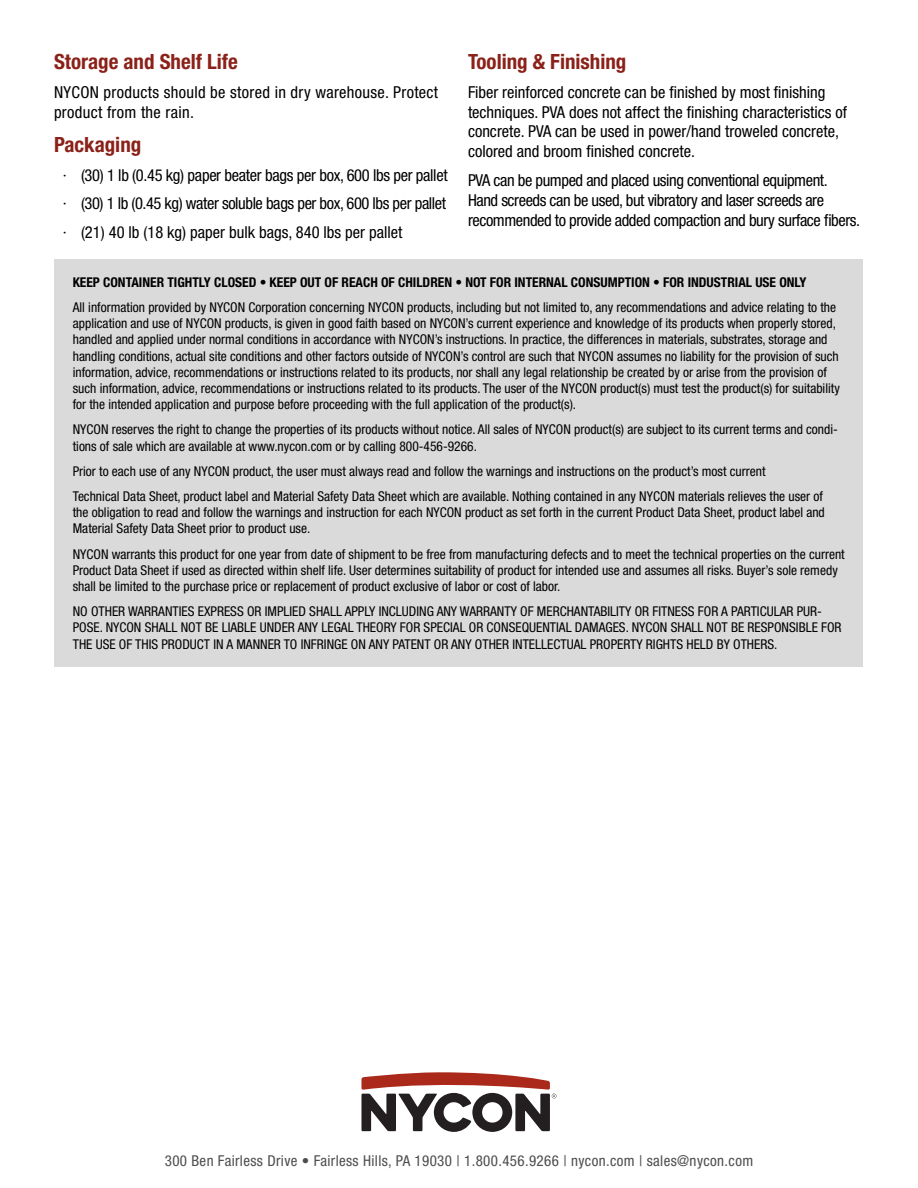
<style>
.page{position:relative;width:918px;height:1188px;background:#fff}
.page>*{position:absolute;margin:0;border:0;box-sizing:border-box;transform-origin:0 0}
.t1{font:700 condensed 21px "Helvetica Neue LT Std";color:#8b2119}
.t2{font:condensed 16.5px/19.8px "Helvetica Neue LT Std";color:#000;text-align:justify}
.t3{font:condensed 16.5px/19.8px "Helvetica Neue LT Std";letter-spacing:-.025em;color:#000}
.t4{font:condensed 16.5px/19.8px "Helvetica Neue LT Std";letter-spacing:.02em;color:#000}
.t5{font:condensed 15px "Helvetica Neue LT Std";letter-spacing:.025em;color:#4d4d4d}
.t6{font:condensed 13.5px/16.2px "Helvetica Neue LT Std";color:#000}
.t7{font:700 condensed 13.5px "Helvetica Neue LT Std";color:#000}
</style>
<div class="page">
<svg style="left:361px;top:1072px;width:196px;height:60px"></svg>
<div style="left:55px;top:259px;width:808px;height:408px;background:#d9dad9"></div>
<h1 class="t1" style="left:54px;top:49px;width:185px">Storage and Shelf Life</h1>
<p class="t4" style="left:54px;top:82px;width:386px">NYCON products should be stored in dry warehouse. Protect product from the rain.</p>
<h1 class="t1" style="left:54px;top:132px;width:89px">Packaging</h1>
<p class="t2" style="left:63px;top:160px;width:386px;line-height:28.8px">· (30) 1 lb (0.45 kg) paper beater bags per box, 600 lbs per pallet · (30) 1 lb (0.45 kg) water soluble bags per box, 600 lbs per pallet · (21) 40 lb (18 kg) paper bulk bags, 840 lbs per pallet</p>
<h1 class="t1" style="left:468px;top:49px;width:160px">Tooling &amp; Finishing</h1>
<p class="t2" style="left:468px;top:82px;width:381px;text-align:left">Fiber reinforced concrete can be finished by most finishing techniques. PVA does not affect the finishing characteristics of concrete. PVA can be used in power/hand troweled concrete, colored and broom finished concrete.</p>
<p class="t3" style="left:468px;top:170px;width:394px">PVA can be pumped and placed using conventional equipment.<br>Hand screeds can be used, but vibratory and laser screeds are recommended to provide added compaction and bury surface fibers.</p>
<p class="t7" style="left:73px;top:274px;width:735px">KEEP CONTAINER TIGHTLY CLOSED • KEEP OUT OF REACH OF CHILDREN • NOT FOR INTERNAL CONSUMPTION • FOR INDUSTRIAL USE ONLY</p>
<p class="t6" style="left:73px;top:299px;width:769px">All information provided by NYCON Corporation concerning NYCON products, including but not limited to, any recommendations and advice relating to the application and use of NYCON products, is given in good faith based on NYCON’s current experience and knowledge of its products when properly stored, handled and applied under normal conditions in accordance with NYCON’s instructions. In practice, the differences in materials, substrates, storage and handling conditions, actual site conditions and other factors outside of NYCON’s control are such that NYCON assumes no liability for the provision of such information, advice, recommendations or instructions related to its products, nor shall any legal relationship be created by or arise from the provision of such information, advice, recommendations or instructions related to its products. The user of the NYCON product(s) must test the product(s) for suitability for the intended application and purpose before proceeding with the full application of the product(s).</p>
<p class="t6" style="left:73px;top:421px;width:767px">NYCON reserves the right to change the properties of its products without notice. All sales of NYCON product(s) are subject to its current terms and condi&shy;tions of sale which are available at www.nycon.com or by calling 800-456-9266.</p>
<p class="t6" style="left:73px;top:458px;width:752px;line-height:25.2px">Prior to each use of any NYCON product, the user must always read and follow the warnings and instructions on the product’s most current<br>Technical Data Sheet, product label and Material Safety Data Sheet which are available. Nothing contained in any NYCON materials relieves the user of</p>
<p class="t6" style="left:73px;top:504px;width:754px">the obligation to read and follow the warnings and instruction for each NYCON product as set forth in the current Product Data Sheet, product label and<br>Material Safety Data Sheet prior to product use.</p>
<p class="t6" style="left:73px;top:546px;width:774px">NYCON warrants this product for one year from date of shipment to be free from manufacturing defects and to meet the technical properties on the current<br>Product Data Sheet if used as directed within shelf life. User determines suitability of product for intended use and assumes all risks. Buyer’s sole remedy shall be limited to the purchase price or replacement of product exclusive of labor or cost of labor.</p>
<p class="t6" style="left:73px;top:603px;width:770px">NO OTHER WARRANTIES EXPRESS OR IMPLIED SHALL APPLY INCLUDING ANY WARRANTY OF MERCHANTABILITY OR FITNESS FOR A PARTICULAR PUR-<br>POSE. NYCON SHALL NOT BE LIABLE UNDER ANY LEGAL THEORY FOR SPECIAL OR CONSEQUENTIAL DAMAGES. NYCON SHALL NOT BE RESPONSIBLE FOR<br>THE USE OF THIS PRODUCT IN A MANNER TO INFRINGE ON ANY PATENT OR ANY OTHER INTELLECTUAL PROPERTY RIGHTS HELD BY OTHERS.</p>
<p class="t5" style="left:165px;top:1152px;width:590px">300 Ben Fairless Drive • Fairless Hills, PA 19030 | 1.800.456.9266 | nycon.com | sales@nycon.com</p>
</div>
